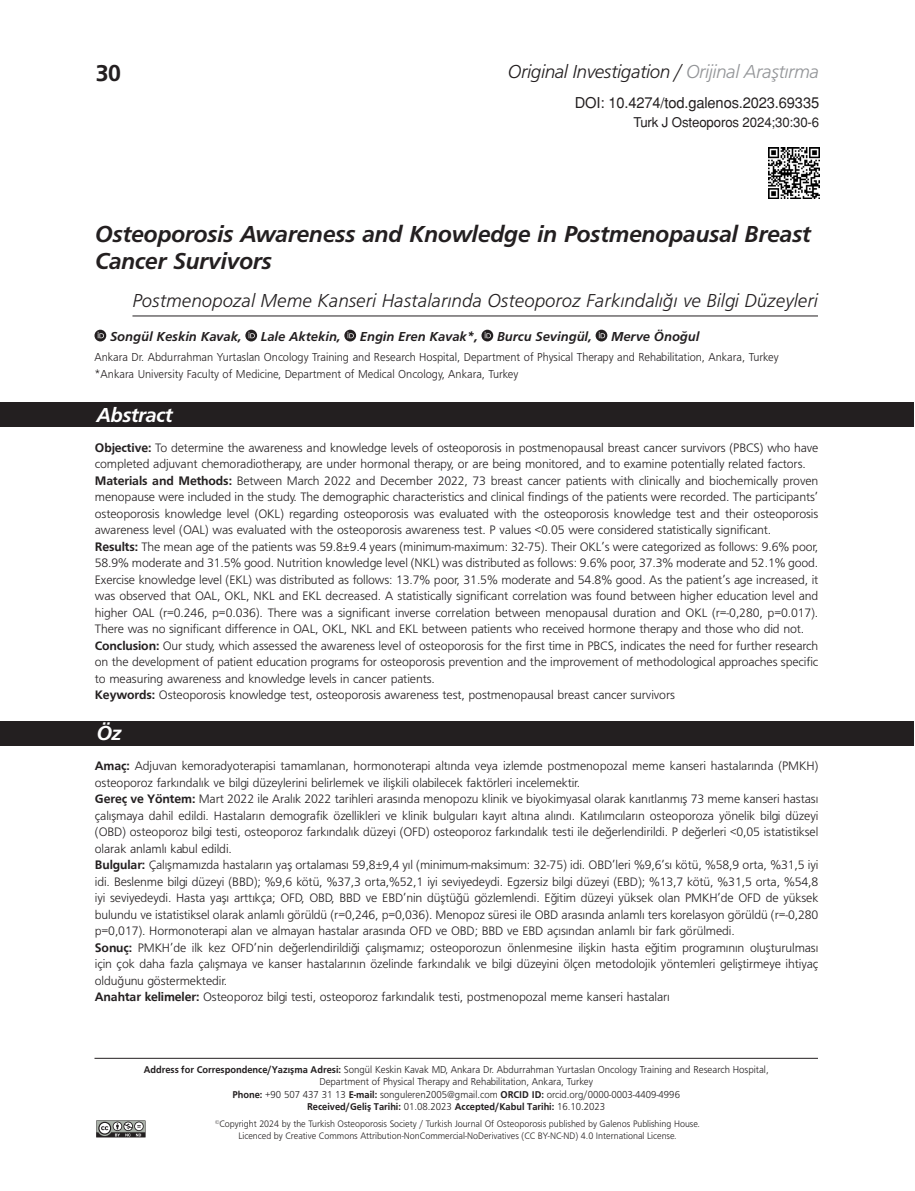
<style>
.page{position:relative;width:915px;height:1191px;background:#fff}
.page>*{position:absolute;margin:0;border:0;box-sizing:border-box;transform-origin:0 0}
._1__BASLIK{font:24px/27px "Frugal Bold Italic Tr";letter-spacing:-.015em;color:#231f20}
.t1{font:24px "Frugal Bold Tr";color:#231f20}
.t2{font:21px "Frugal Bold Italic Tr";letter-spacing:-.025em;color:#fff}
._2__BASLIK{font:19.5px "Frugal Italic Tr";color:#231f20}
._2__BASLIK-2{font:19.5px "Frugal Italic Tr";letter-spacing:-.025em;color:#231f20}
.t3{font:15px "Helvetica Normal Tr";letter-spacing:-.01em;color:#231f20}
.YAZARLAR{font:13.5px "Frugal Bold Italic Tr";color:#231f20}
.SAYFA_NO{font:13.5px "Helvetica Normal Tr";letter-spacing:-.01em;color:#231f20}
.OZET{font:12.75px/16.5px "Frugal Normal Tr";letter-spacing:-.01em;color:#231f20;text-align:justify}
.KURUM{font:12px "Frugal Normal Tr";color:#231f20;scale:.95 1}
.adres{font:10.5px/12px "Frugal Normal Tr";color:#231f20;text-align:center;scale:.95 1}
.adres-2{font:10.2px "Frugal Bold Tr";color:#231f20;scale:.95 1}
.t4{font:9.75px/12px "Frugal Normal Tr";color:#231f20;text-align:center;scale:.95 1}
.s1{color:#939598}
.s2{font-family:"Frugal Bold Tr"}
.s3{font-family:"Frugal Bold Tr";font-size:10.2px}
.s4{font-family:"Frugal Normal Tr";font-size:10.5px}
</style>
<div class="page">
<svg style="left:96px;top:1120px;width:49px;height:17px"></svg>
<hr style="left:132px;top:315px;width:685px;height:1px;background:#231f20">
<svg style="left:94px;top:330px;width:12px;height:11px"></svg>
<svg style="left:98px;top:332px;width:6px;height:6px"></svg>
<svg style="left:245px;top:330px;width:12px;height:11px"></svg>
<svg style="left:248px;top:332px;width:7px;height:6px"></svg>
<svg style="left:344px;top:330px;width:12px;height:11px"></svg>
<svg style="left:347px;top:332px;width:7px;height:6px"></svg>
<svg style="left:481px;top:330px;width:12px;height:11px"></svg>
<svg style="left:484px;top:332px;width:7px;height:6px"></svg>
<svg style="left:595px;top:330px;width:12px;height:11px"></svg>
<svg style="left:598px;top:332px;width:7px;height:6px"></svg>
<hr style="left:94px;top:1058px;width:723px;height:1px;background:#231f20">
<img style="left:768px;top:147px;width:51px;height:51px">
<div style="left:0;top:402px;width:913px;height:25px;background:#231f20"></div>
<div style="left:0;top:721px;width:913px;height:24px;background:#231f20"></div>
<h1 class="t1" style="left:96px;top:59px;width:27px">30</h1>
<h3 class="_2__BASLIK-2" style="left:508px;top:60px;width:313px">Original Investigation / <span class="s1">Orijinal Araştırma</span></h3>
<p class="t3" style="left:574px;top:94px;width:246px">DOI: 10.4274/tod.galenos.2023.69335</p>
<p class="SAYFA_NO" style="left:633px;top:114px;width:187px">Turk J Osteoporos 2024;30:30-6</p>
<p class="_1__BASLIK" style="left:95px;top:220px;width:717px">Osteoporosis Awareness and Knowledge in Postmenopausal Breast<br>Cancer Survivors</p>
<p class="_2__BASLIK" style="left:132px;top:289px;width:686px">Postmenopozal Meme Kanseri Hastalarında Osteoporoz Farkındalığı ve Bilgi Düzeyleri</p>
<p class="YAZARLAR" style="left:110px;top:328px;width:133px">Songül Keskin Kavak,</p>
<p class="YAZARLAR" style="left:261px;top:328px;width:81px">Lale Aktekin,</p>
<p class="YAZARLAR" style="left:360px;top:328px;width:119px">Engin Eren Kavak*,</p>
<p class="YAZARLAR" style="left:497px;top:328px;width:96px">Burcu Sevingül,</p>
<p class="YAZARLAR" style="left:611px;top:328px;width:90px">Merve Önoğul</p>
<p class="KURUM" style="left:94px;top:350px;width:721px">Ankara Dr. Abdurrahman Yurtaslan Oncology Training and Research Hospital, Department of Physical Therapy and Rehabilitation, Ankara, Turkey</p>
<p class="KURUM" style="left:94px;top:367px;width:447px">*Ankara University Faculty of Medicine, Department of Medical Oncology, Ankara, Turkey</p>
<p class="t2" style="left:96px;top:402px;width:78px">Abstract</p>
<p class="OZET" style="left:95px;top:439px;width:724px"><span class="s2">Objective:</span> To determine the awareness and knowledge levels of osteoporosis in postmenopausal breast cancer survivors (PBCS) who have completed adjuvant chemoradiotherapy, are under hormonal therapy, or are being monitored, and to examine potentially related factors.</p>
<p class="OZET" style="left:95px;top:472px;width:724px"><span class="s2">Materials and Methods:</span> Between March 2022 and December 2022, 73 breast cancer patients with clinically and biochemically proven menopause were included in the study. The demographic characteristics and clinical findings of the patients were recorded. The participants’ osteoporosis knowledge level (OKL) regarding osteoporosis was evaluated with the osteoporosis knowledge test and their osteoporosis awareness level (OAL) was evaluated with the osteoporosis awareness test. P values &lt;0.05 were considered statistically significant.</p>
<p class="OZET" style="left:95px;top:538px;width:724px"><span class="s2">Results:</span> The mean age of the patients was 59.8±9.4 years (minimum-maximum: 32-75). Their OKL’s were categorized as follows: 9.6% poor, 58.9% moderate and 31.5% good. Nutrition knowledge level (NKL) was distributed as follows: 9.6% poor, 37.3% moderate and 52.1% good.<br>Exercise knowledge level (EKL) was distributed as follows: 13.7% poor, 31.5% moderate and 54.8% good. As the patient’s age increased, it was observed that OAL, OKL, NKL and EKL decreased. A statistically significant correlation was found between higher education level and higher OAL (r=0.246, p=0.036). There was a significant inverse correlation between menopausal duration and OKL (r=-0,280, p=0.017).<br>There was no significant difference in OAL, OKL, NKL and EKL between patients who received hormone therapy and those who did not.</p>
<p class="OZET" style="left:95px;top:637px;width:724px"><span class="s2">Conclusion:</span> Our study, which assessed the awareness level of osteoporosis for the first time in PBCS, indicates the need for further research on the development of patient education programs for osteoporosis prevention and the improvement of methodological approaches specific to measuring awareness and knowledge levels in cancer patients.</p>
<p class="OZET" style="left:95px;top:686px;width:581px"><span class="s2">Keywords:</span> Osteoporosis knowledge test, osteoporosis awareness test, postmenopausal breast cancer survivors</p>
<p class="t2" style="left:96px;top:721px;width:27px">Öz</p>
<p class="OZET" style="left:95px;top:757px;width:724px"><span class="s2">Amaç:</span> Adjuvan kemoradyoterapisi tamamlanan, hormonoterapi altında veya izlemde postmenopozal meme kanseri hastalarında (PMKH) osteoporoz farkındalık ve bilgi düzeylerini belirlemek ve ilişkili olabilecek faktörleri incelemektir.</p>
<p class="OZET" style="left:95px;top:790px;width:724px"><span class="s2">Gereç ve Yöntem:</span> Mart 2022 ile Aralık 2022 tarihleri arasında menopozu klinik ve biyokimyasal olarak kanıtlanmış 73 meme kanseri hastası çalışmaya dahil edildi. Hastaların demografik özellikleri ve klinik bulguları kayıt altına alındı. Katılımcıların osteoporoza yönelik bilgi düzeyi (OBD) osteoporoz bilgi testi, osteoporoz farkındalık düzeyi (OFD) osteoporoz farkındalık testi ile değerlendirildi. P değerleri &lt;0,05 istatistiksel olarak anlamlı kabul edildi.</p>
<p class="OZET" style="left:95px;top:856px;width:724px"><span class="s2">Bulgular:</span> Çalışmamızda hastaların yaş ortalaması 59,8±9,4 yıl (minimum-maksimum: 32-75) idi. OBD’leri %9,6’sı kötü, %58,9 orta, %31,5 iyi idi. Beslenme bilgi düzeyi (BBD); %9,6 kötü, %37,3 orta,%52,1 iyi seviyedeydi. Egzersiz bilgi düzeyi (EBD); %13,7 kötü, %31,5 orta, %54,8 iyi seviyedeydi. Hasta yaşı arttıkça; OFD, OBD, BBD ve EBD’nin düştüğü gözlemlendi. Eğitim düzeyi yüksek olan PMKH’de OFD de yüksek bulundu ve istatistiksel olarak anlamlı görüldü (r=0,246, p=0,036). Menopoz süresi ile OBD arasında anlamlı ters korelasyon görüldü (r=-0,280 p=0,017). Hormonoterapi alan ve almayan hastalar arasında OFD ve OBD; BBD ve EBD açısından anlamlı bir fark görülmedi.</p>
<p class="OZET" style="left:95px;top:939px;width:724px"><span class="s2">Sonuç:</span> PMKH’de ilk kez OFD’nin değerlendirildiği çalışmamız; osteoporozun önlenmesine ilişkin hasta eğitim programının oluşturulması için çok daha fazla çalışmaya ve kanser hastalarının özelinde farkındalık ve bilgi düzeyini ölçen metodolojik yöntemleri geliştirmeye ihtiyaç olduğunu göstermektedir.</p>
<p class="OZET" style="left:95px;top:988px;width:576px"><span class="s2">Anahtar kelimeler:</span> Osteoporoz bilgi testi, osteoporoz farkındalık testi, postmenopozal meme kanseri hastaları</p>
<p class="adres" style="left:144px;top:1063px;width:659px"><span class="s3">Address for Correspondence/Yaz›flma Adresi:</span> Songül Keskin Kavak MD, Ankara Dr. Abdurrahman Yurtaslan Oncology Training and Research Hospital,<br>Department of Physical Therapy and Rehabilitation, Ankara, Turkey</p>
<p class="adres" style="left:232px;top:1088px;width:472px"><span class="s3">Phone:</span> +90 507 437 31 13 <span class="s3">E-mail:</span> songuleren2005@gmail.com <span class="s3">ORCID ID:</span> orcid.org/0000-0003-4409-4996</p>
<p class="adres-2" style="left:307px;top:1100px;width:315px">Received/Geliş Tarihi: <span class="s4">01.08.2023</span> Accepted/Kabul Tarihi: <span class="s4">16.10.2023</span></p>
<p class="t4" style="left:215px;top:1117px;width:511px"><sup>©</sup>Copyright 2024 by the Turkish Osteoporosis Society / Turkish Journal Of Osteoporosis published by Galenos Publishing House.<br>Licenced by Creative Commons Attribution-NonCommercial-NoDerivatives (CC BY-NC-ND) 4.0 International License.</p>
</div>
